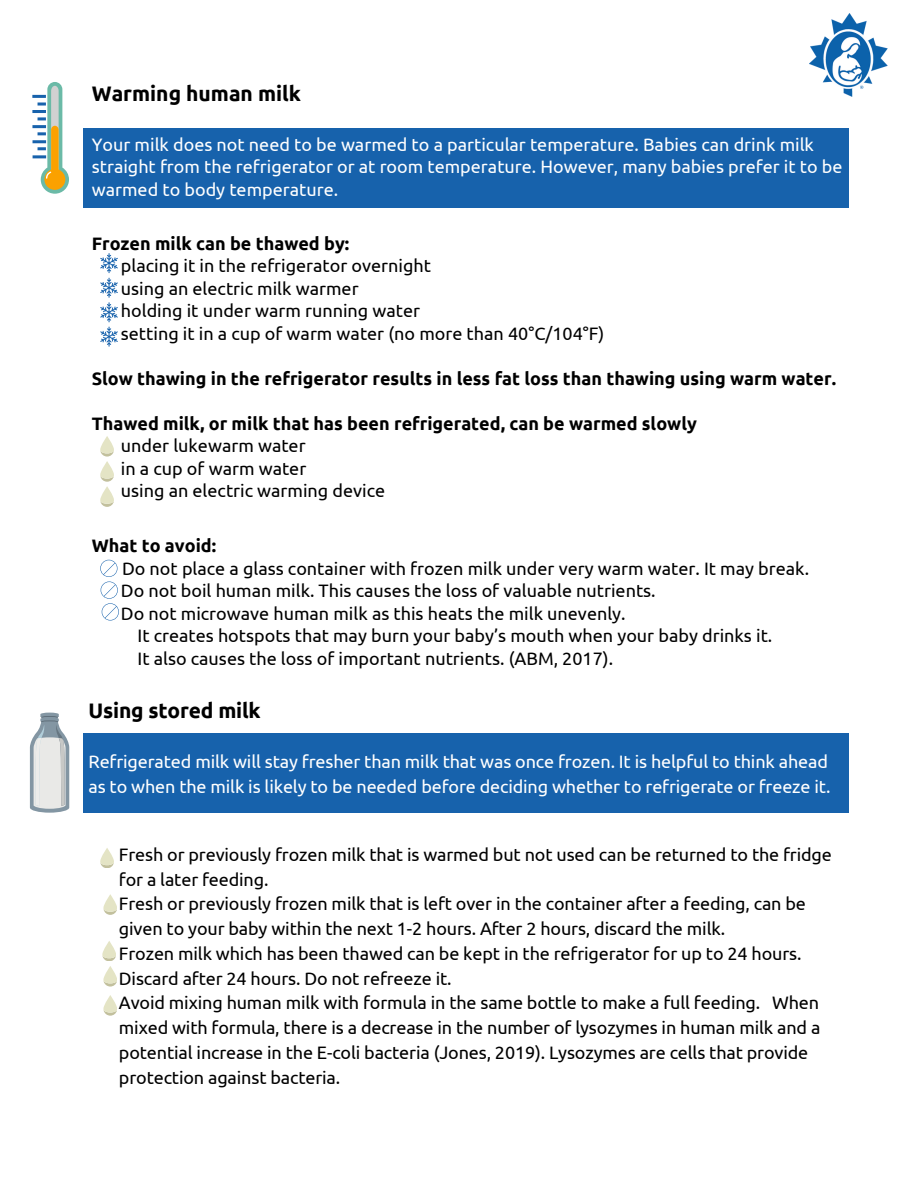
<style>
.page{position:relative;width:918px;height:1188px;background:#fff}
.page>*{position:absolute;margin:0;border:0;box-sizing:border-box;transform-origin:0 0}
.t1{font:700 21px "Ubuntu";color:#000}
.t2{font:18px/24.8px "Ubuntu";letter-spacing:-.01em;color:#000}
.t3{font:18px/22.5px "Ubuntu";color:#fff}
.t4{font:700 18px "Ubuntu";color:#000}
</style>
<div class="page">
<hr style="left:32px;top:95px;width:14px;height:3px;background:#1762ac">
<hr style="left:32px;top:110px;width:14px;height:3px;background:#1762ac">
<hr style="left:32px;top:125px;width:14px;height:3px;background:#1762ac">
<svg style="left:33px;top:82px;width:36px;height:111px"></svg>
<div style="left:83px;top:128px;width:766px;height:80px;background:#1762ac"></div>
<svg style="left:100px;top:253px;width:18px;height:94px"></svg>
<svg style="left:100px;top:436px;width:14px;height:70px"></svg>
<div style="left:83px;top:733px;width:766px;height:80px;background:#1762ac"></div>
<svg style="left:100px;top:560px;width:19px;height:60px"></svg>
<svg style="left:100px;top:848px;width:14px;height:20px"></svg>
<svg style="left:103px;top:894px;width:14px;height:20px"></svg>
<svg style="left:102px;top:941px;width:15px;height:45px"></svg>
<svg style="left:103px;top:995px;width:14px;height:20px"></svg>
<svg style="left:30px;top:713px;width:39px;height:100px"></svg>
<img style="left:810px;top:13px;width:77px;height:84px">
<p class="t1" style="left:92px;top:82px;width:211px">Warming human milk</p>
<p class="t3" style="left:92px;top:133px;width:752px">Your milk does not need to be warmed to a particular temperature. Babies can drink milk straight from the refrigerator or at room temperature. However, many babies prefer it to be warmed to body temperature.</p>
<p class="t4" style="left:92px;top:233px;width:259px">Frozen milk can be thawed by:</p>
<p class="t2" style="left:121px;top:253px;width:312px">placing it in the refrigerator overnight</p>
<p class="t2" style="left:121px;top:276px;width:239px">using an electric milk warmer</p>
<h1 class="t2" style="left:121px;top:298px;width:301px">holding it under warm running water</h1>
<p class="t2" style="left:121px;top:321px;width:485px">setting it in a cup of warm water (no more than 40°C/104°F)</p>
<p class="t4" style="left:92px;top:368px;width:746px">Slow thawing in the refrigerator results in less fat loss than thawing using warm water.</p>
<p class="t4" style="left:92px;top:413px;width:607px">Thawed milk, or milk that has been refrigerated, can be warmed slowly</p>
<p class="t2" style="left:121px;top:433px;width:186px">under lukewarm water</p>
<p class="t2" style="left:121px;top:456px;width:187px">in a cup of warm water</p>
<p class="t2" style="left:121px;top:478px;width:266px">using an electric warming device</p>
<h2 class="t4" style="left:92px;top:535px;width:126px">What to avoid:</h2>
<p class="t2" style="left:122px;top:556px;width:689px">Do not place a glass container with frozen milk under very warm water. It may break.</p>
<p class="t2" style="left:121px;top:578px;width:536px">Do not boil human milk. This causes the loss of valuable nutrients.</p>
<p class="t2" style="left:121px;top:601px;width:506px">Do not microwave human milk as this heats the milk unevenly.</p>
<p class="t2" style="left:138px;top:623px;width:636px">It creates hotspots that may burn your baby’s mouth when your baby drinks it.</p>
<p class="t2" style="left:138px;top:646px;width:477px">It also causes the loss of important nutrients. (ABM, 2017).</p>
<p class="t1" style="left:89px;top:698px;width:174px">Using stored milk</p>
<p class="t3" style="left:89px;top:749px;width:743px;line-height:24.8px">Refrigerated milk will stay fresher than milk that was once frozen. It is helpful to think ahead as to when the milk is likely to be needed before deciding whether to refrigerate or freeze it.</p>
<p class="t2" style="left:119px;top:842px;width:715px">Fresh or previously frozen milk that is warmed but not used can be returned to the fridge for a later feeding.</p>
<p class="t2" style="left:119px;top:891px;width:689px">Fresh or previously frozen milk that is left over in the container after a feeding, can be given to your baby within the next 1-2 hours. After 2 hours, discard the milk.</p>
<p class="t2" style="left:119px;top:941px;width:684px">Frozen milk which has been thawed can be kept in the refrigerator for up to 24 hours.<br>Discard after 24 hours. Do not refreeze it.</p>
<p class="t2" style="left:119px;top:990px;width:703px">Avoid mixing human milk with formula in the same bottle to make a full feeding. When mixed with formula, there is a decrease in the number of lysozymes in human milk and a potential increase in the E-coli bacteria (Jones, 2019). Lysozymes are cells that provide protection against bacteria.</p>
</div>
